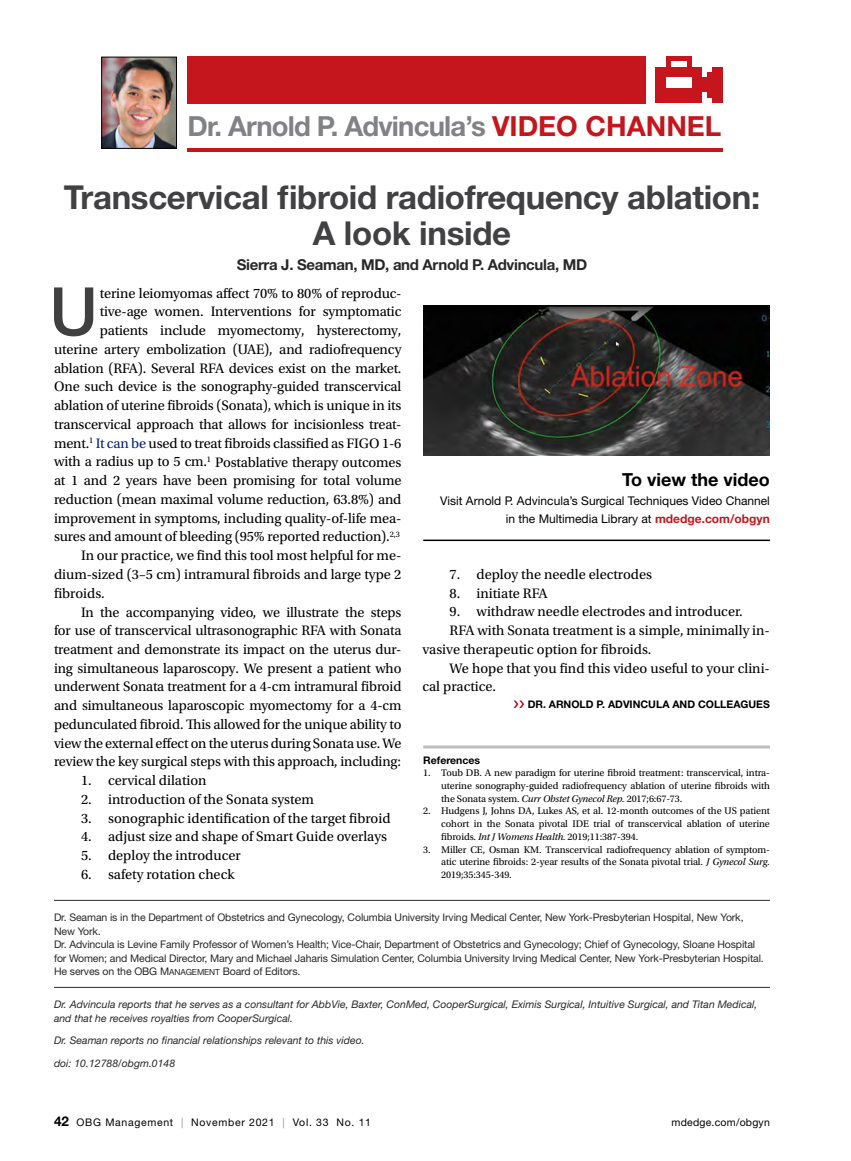
<style>
.page{position:relative;width:851px;height:1161px;background:#fff}
.page>*{position:absolute;margin:0;border:0;box-sizing:border-box;transform-origin:0 0}
.t1{font:500 66.9px "Helvetica Neue LT Std";color:#404040}
.t2{font:700 33px/36px "Helvetica Neue LT Std";letter-spacing:-.01em;color:#414042;text-align:center}
.t3{font:700 27.75px "Helvetica Neue LT Std";letter-spacing:-.03em;color:#808285}
.t4{font:700 18px "Helvetica Neue LT Std";color:#000}
.t5{font:700 15px "Helvetica Neue LT Std";letter-spacing:-.02em;color:#292829}
.t6{font:14.4px "Utopia Std";letter-spacing:-.01em;color:#000}
.t7{font:12px/18.8px "Helvetica Neue LT Std";color:#000;text-align:right}
.t8{font:10.5px/13.5px "Helvetica Neue LT Std";letter-spacing:-.01em;color:#292829}
.t9{font:italic 10.5px/13.5px "Helvetica Neue LT Std";color:#292829}
.t10{font:700 10.5px "Helvetica Neue LT Std";color:#000}
.t11{font:10.5px "Helvetica Neue LT Std";letter-spacing:.065em;color:#000}
.t12{font:10.5px "Helvetica Neue LT Std";letter-spacing:.02em;color:#000}
.t13{font:10.2px/12.8px "Utopia Std";letter-spacing:-.01em;color:#000;text-align:justify}
.s1{color:#c4161c}
.s2{color:#00247d}
.s3{font-weight:700;color:#c4161c}
.s4{font-style:italic}
.s5{font-family:"Helvetica Neue LT Std Roman SC800";font-size:8.4px}
.s6{font-weight:700;font-size:13.5px}
.s7{color:#939598}
</style>
<div class="page">
<img style="left:103px;top:59px;width:72px;height:88px">
<div style="left:101px;top:57px;width:76px;height:92px;border:1px solid #000"></div>
<hr style="left:187px;top:148px;width:535px;height:3px;background:#c4161c">
<div style="left:187px;top:57px;width:459px;height:47px;background:#c4161c"></div>
<div style="left:665px;top:56px;width:26px;height:13px;background:#c4161c"></div>
<div style="left:670px;top:61px;width:16px;height:7px;background:#fff"></div>
<div style="left:655px;top:67px;width:46px;height:36px;background:#c4161c"></div>
<div style="left:707px;top:72px;width:6px;height:25px;background:#c4161c"></div>
<div style="left:712px;top:67px;width:10px;height:35px;background:#c4161c"></div>
<div style="left:665px;top:77px;width:26px;height:10px;background:#fff"></div>
<div style="left:697px;top:77px;width:12px;height:15px;background:#c4161c"></div>
<svg style="left:513px;top:700px;width:11px;height:8px"></svg>
<hr style="left:54px;top:900px;width:716px;height:1px;background:#292829">
<hr style="left:54px;top:987px;width:716px;height:1px;background:#292829">
<hr style="left:423px;top:540px;width:347px;height:1px;background:#000">
<hr style="left:423px;top:746px;width:347px;height:2px;background:#bcbec0">
<img style="left:423px;top:305px;width:347px;height:150px">
<h3 class="t3" style="left:187px;top:109px;width:535px">Dr. Arnold P. Advincula’s <span class="s1">VIDEO CHANNEL</span></h3>
<h2 class="t2" style="left:64px;top:178px;width:698px">Transcervical fibroid radiofrequency ablation:<br>A look inside</h2>
<p class="t5" style="left:237px;top:256px;width:352px">Sierra J. Seaman, MD, and Arnold P. Advincula, MD</p>
<h1 class="t1" style="left:49px;top:272px;width:50px">U</h1>
<p class="t6" style="left:100px;top:285px;width:303px">terine leiomyomas affect 70% to 80% of reproduc-</p>
<p class="t6" style="left:100px;top:304px;width:303px">tive-age women. Interventions for symptomatic</p>
<p class="t6" style="left:100px;top:323px;width:303px">patients include myomectomy, hysterectomy,</p>
<p class="t6" style="left:54px;top:342px;width:349px">uterine artery embolization (UAE), and radiofrequency</p>
<p class="t6" style="left:54px;top:360px;width:349px">ablation (RFA). Several RFA devices exist on the market.</p>
<p class="t6" style="left:54px;top:379px;width:349px">One such device is the sonography-guided transcervical</p>
<p class="t6" style="left:54px;top:398px;width:349px">ablation of uterine fibroids (Sonata), which is unique in its</p>
<p class="t6" style="left:54px;top:417px;width:349px">transcervical approach that allows for incisionless treat-</p>
<p class="t6" style="left:54px;top:435px;width:349px">ment.<sup>1</sup> <span class="s2">It can be</span> used to treat fibroids classified as FIGO 1-6</p>
<p class="t6" style="left:54px;top:454px;width:349px">with a radius up to 5 cm.<sup>1</sup> Postablative therapy outcomes</p>
<p class="t6" style="left:54px;top:473px;width:349px">at 1 and 2 years have been promising for total volume</p>
<p class="t6" style="left:54px;top:492px;width:349px">reduction (mean maximal volume reduction, 63.8%) and</p>
<p class="t6" style="left:54px;top:510px;width:349px">improvement in symptoms, including quality-of-life mea-</p>
<p class="t6" style="left:54px;top:529px;width:347px">sures and amount of bleeding (95% reported reduction).<sup>2,3</sup></p>
<p class="t6" style="left:81px;top:548px;width:322px">In our practice, we find this tool most helpful for me-</p>
<p class="t6" style="left:54px;top:567px;width:349px">dium-sized (3–5 cm) intramural fibroids and large type 2</p>
<p class="t6" style="left:54px;top:585px;width:52px">fibroids.</p>
<p class="t6" style="left:81px;top:604px;width:322px">In the accompanying video, we illustrate the steps</p>
<p class="t6" style="left:54px;top:623px;width:349px">for use of transcervical ultrasonographic RFA with Sonata</p>
<p class="t6" style="left:54px;top:642px;width:349px">treatment and demonstrate its impact on the uterus dur-</p>
<p class="t6" style="left:54px;top:660px;width:349px">ing simultaneous laparoscopy. We present a patient who</p>
<p class="t6" style="left:54px;top:679px;width:349px">underwent Sonata treatment for a 4-cm intramural fibroid</p>
<p class="t6" style="left:54px;top:698px;width:349px">and simultaneous laparoscopic myomectomy for a 4-cm</p>
<p class="t6" style="left:54px;top:717px;width:349px">pedunculated fibroid. This allowed for the unique ability to</p>
<p class="t6" style="left:54px;top:735px;width:349px">view the external effect on the uterus during Sonata use. We</p>
<p class="t6" style="left:54px;top:754px;width:348px">review the key surgical steps with this approach, including:</p>
<p class="t6" style="left:81px;top:773px;width:127px">1. cervical dilation</p>
<p class="t6" style="left:81px;top:792px;width:234px">2. introduction of the Sonata system</p>
<p class="t6" style="left:81px;top:810px;width:311px">3. sonographic identification of the target fibroid</p>
<p class="t6" style="left:81px;top:829px;width:307px">4. adjust size and shape of Smart Guide overlays</p>
<p class="t6" style="left:81px;top:848px;width:161px">5. deploy the introducer</p>
<p class="t6" style="left:81px;top:867px;width:155px">6. safety rotation check</p>
<p class="t4" style="left:622px;top:468px;width:149px">To view the video</p>
<p class="t7" style="left:440px;top:491px;width:331px">Visit Arnold P. Advincula’s Surgical Techniques Video Channel in the Multimedia Library at <span class="s3">mdedge.com/obgyn</span></p>
<p class="t6" style="left:449px;top:567px;width:204px">7. deploy the needle electrodes</p>
<p class="t6" style="left:449px;top:585px;width:100px">8. initiate RFA</p>
<p class="t6" style="left:449px;top:604px;width:295px">9. withdraw needle electrodes and introducer.</p>
<p class="t6" style="left:449px;top:623px;width:322px">RFA with Sonata treatment is a simple, minimally in-</p>
<p class="t6" style="left:422px;top:642px;width:230px">vasive therapeutic option for fibroids.</p>
<p class="t6" style="left:449px;top:660px;width:322px">We hope that you find this video useful to your clini-</p>
<p class="t6" style="left:422px;top:679px;width:75px">cal practice.</p>
<p class="t10" style="left:527px;top:698px;width:244px">DR. ARNOLD P. ADVINCULA AND COLLEAGUES</p>
<p class="t10" style="left:423px;top:753px;width:58px">References</p>
<p class="t13" style="left:441px;top:767px;width:330px;text-indent:-18px">1. Toub DB. A new paradigm for uterine fibroid treatment: transcervical, intra&shy;uterine sonography-guided radiofrequency ablation of uterine fibroids with the Sonata system. <span class="s4">Curr Obstet Gynecol Rep.</span> 2017;6:67-73.</p>
<p class="t13" style="left:441px;top:805px;width:330px;text-indent:-18px">2. Hudgens J, Johns DA, Lukes AS, et al. 12-month outcomes of the US patient cohort in the Sonata pivotal IDE trial of transcervical ablation of uterine fibroids. <span class="s4">Int J Womens Health.</span> 2019;11:387-394.</p>
<p class="t13" style="left:441px;top:843px;width:330px;text-indent:-18px">3. Miller CE, Osman KM. Transcervical radiofrequency ablation of symptom&shy;atic uterine fibroids: 2-year results of the Sonata pivotal trial. <span class="s4">J Gynecol Surg.<br></span>2019;35:345-349.</p>
<p class="t8" style="left:54px;top:910px;width:711px">Dr. Seaman is in the Department of Obstetrics and Gynecology, Columbia University Irving Medical Center, New York-Presbyterian Hospital, New York, New York.<br>Dr. Advincula is Levine Family Professor of Women’s Health; Vice-Chair, Department of Obstetrics and Gynecology; Chief of Gynecology, Sloane Hospital for Women; and Medical Director, Mary and Michael Jaharis Simulation Center, Columbia University Irving Medical Center, New York-Presbyterian Hospital.<br>He serves on the OBG M<span class="s5">ANAGEMENT</span> Board of Editors.</p>
<p class="t9" style="left:54px;top:997px;width:705px">Dr. Advincula reports that he serves as a consultant for AbbVie, Baxter, ConMed, CooperSurgical, Eximis Surgical, Intuitive Surgical, and Titan Medical, and that he receives royalties from CooperSurgical.</p>
<p class="t9" style="left:54px;top:1029px;width:312px;line-height:22.5px">Dr. Seaman reports no financial relationships relevant to this video. doi: 10.12788/obgm.0148</p>
<p class="t11" style="left:54px;top:1116px;width:318px"><span class="s6">42</span> OBG Management <span class="s7">|</span> November 2021 <span class="s7">|</span> Vol. 33 No. 11</p>
<p class="t12" style="left:671px;top:1116px;width:100px">mdedge.com/obgyn</p>
</div>
